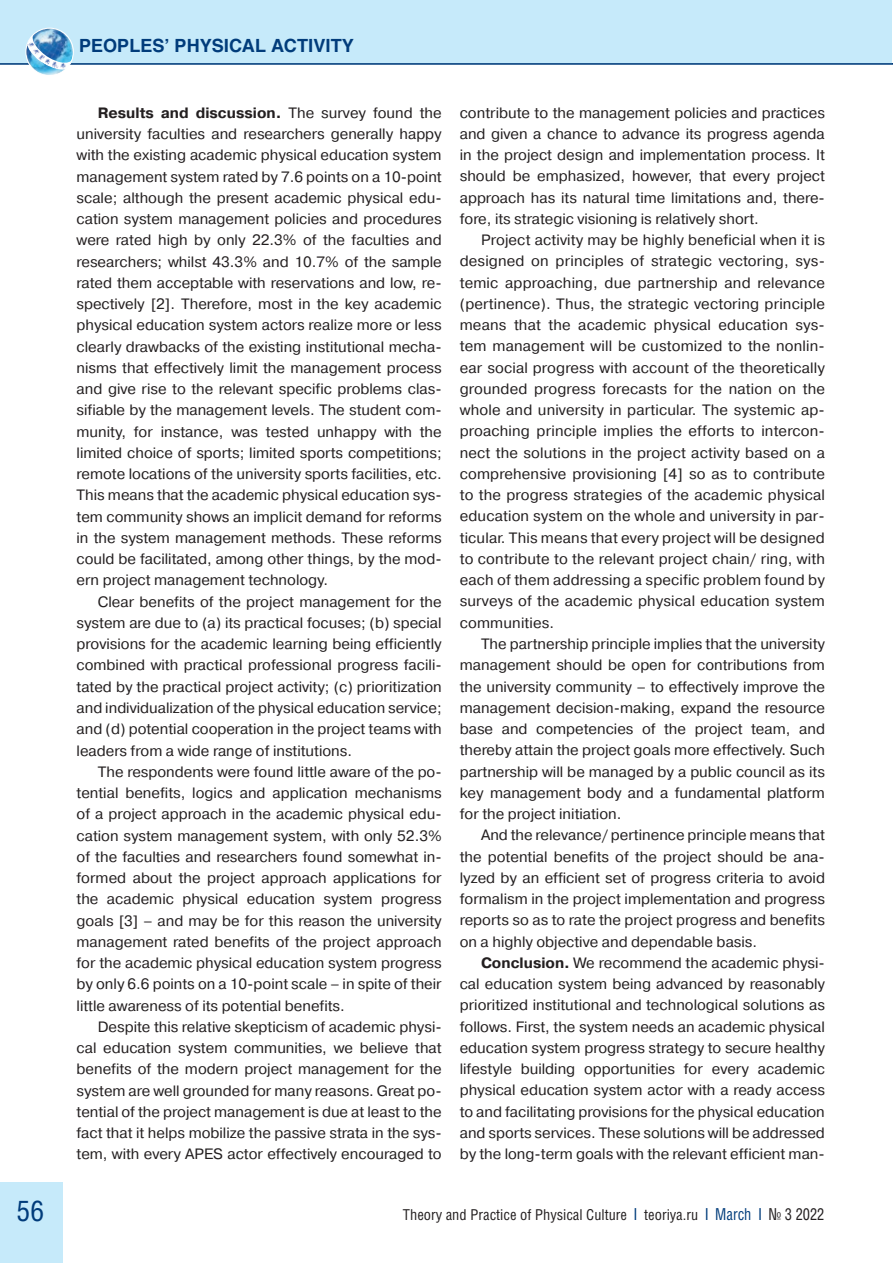
<style>
.page{position:relative;width:893px;height:1263px;background:#fff}
.page>*{position:absolute;margin:0;border:0;box-sizing:border-box;transform-origin:0 0}
.t1{font:28.5px "Helios Cond C";color:#013c7b}
.t2{font:700 18px "Helios C";color:#013c7b}
.t3{font:15px/21.3px "Pragmatica C";color:#231f20;text-align:justify}
.t4{font:15px "Helios Cond C";color:#231f20}
.s1{font-weight:700}
.s2{font-weight:700;font-size:16.5px;color:#013c7b}
.s3{font-size:16.5px;color:#013c7b}
.s4{font-size:16.5px}
</style>
<div class="page">
<hr style="left:0;top:63px;width:893px;height:2px;background:#013c7b">
<div style="left:0;top:1182px;width:62px;height:81px;background:#c6eafa"></div>
<div style="left:1px;top:0;width:891px;height:64px;background:#c6eafa"></div>
<hr style="left:0;top:63px;width:893px;height:1px;background:#013c7b">
<img style="left:35px;top:28px;width:44px;height:46px">
<div style="left:26px;top:28px;width:47px;height:48px;border:1px solid #fff;border-radius:50%"></div>
<svg style="left:26px;top:33px;width:46px;height:40px"></svg>
<p class="t2" style="left:79px;top:35px;width:276px">PEOPLES’ PHYSICAL ACTIVITY</p>
<p class="t3" style="left:77px;top:102px;width:367px;text-indent:21px"><span class="s1">Results and discussion.</span> The survey found the university faculties and researchers generally happy with the existing academic physical education system management system rated by 7.6 points on a 10-point scale; although the present academic physical edu&shy;cation system management policies and procedures were rated high by only 22.3% of the faculties and researchers; whilst 43.3% and 10.7% of the sample rated them acceptable with reservations and low, re&shy;spectively [2]. Therefore, most in the key academic physical education system actors realize more or less clearly drawbacks of the existing institutional mecha&shy;nisms that effectively limit the management process and give rise to the relevant specific problems clas&shy;sifiable by the management levels. The student com&shy;munity, for instance, was tested unhappy with the limited choice of sports; limited sports competitions; remote locations of the university sports facilities, etc.<br>This means that the academic physical education sys&shy;tem community shows an implicit demand for reforms in the system management methods. These reforms could be facilitated, among other things, by the mod&shy;ern project management technology.</p>
<p class="t3" style="left:77px;top:591px;width:367px;text-indent:21px">Clear benefits of the project management for the system are due to (a) its practical focuses; (b) special provisions for the academic learning being efficiently combined with practical professional progress facili&shy;tated by the practical project activity; (c) prioritization and individualization of the physical education service; and (d) potential cooperation in the project teams with leaders from a wide range of institutions.</p>
<p class="t3" style="left:77px;top:761px;width:367px;text-indent:21px">The respondents were found little aware of the po&shy;tential benefits, logics and application mechanisms of a project approach in the academic physical edu&shy;cation system management system, with only 52.3% of the faculties and researchers found somewhat in&shy;formed about the project approach applications for the academic physical education system progress goals [3] – and may be for this reason the university management rated benefits of the project approach for the academic physical education system progress by only 6.6 points on a 10-point scale – in spite of their little awareness of its potential benefits.</p>
<p class="t3" style="left:77px;top:1016px;width:367px;text-indent:21px">Despite this relative skepticism of academic physi&shy;cal education system communities, we believe that benefits of the modern project management for the system are well grounded for many reasons. Great po&shy;tential of the project management is due at least to the fact that it helps mobilize the passive strata in the sys&shy;tem, with every APES actor effectively encouraged to</p>
<p class="t3" style="left:460px;top:102px;width:367px">contribute to the management policies and practices and given a chance to advance its progress agenda in the project design and implementation process. It should be emphasized, however, that every project approach has its natural time limitations and, there&shy;fore, its strategic visioning is relatively short.</p>
<p class="t3" style="left:460px;top:229px;width:367px;text-indent:21px">Project activity may be highly beneficial when it is designed on principles of strategic vectoring, sys&shy;temic approaching, due partnership and relevance (pertinence). Thus, the strategic vectoring principle means that the academic physical education sys&shy;tem management will be customized to the nonlin&shy;ear social progress with account of the theoretically grounded progress forecasts for the nation on the whole and university in particular. The systemic ap&shy;proaching principle implies the efforts to intercon&shy;nect the solutions in the project activity based on a comprehensive provisioning [4] so as to contribute to the progress strategies of the academic physical education system on the whole and university in par&shy;ticular. This means that every project will be designed to contribute to the relevant project chain/ ring, with each of them addressing a specific problem found by surveys of the academic physical education system communities.</p>
<p class="t3" style="left:460px;top:633px;width:367px;text-indent:21px">The partnership principle implies that the university management should be open for contributions from the university community – to effectively improve the management decision-making, expand the resource base and competencies of the project team, and thereby attain the project goals more effectively. Such partnership will be managed by a public council as its key management body and a fundamental platform for the project initiation.</p>
<p class="t3" style="left:460px;top:824px;width:367px;text-indent:21px">And the relevance/ pertinence principle means that the potential benefits of the project should be ana&shy;lyzed by an efficient set of progress criteria to avoid formalism in the project implementation and progress reports so as to rate the project progress and benefits on a highly objective and dependable basis.</p>
<p class="t3" style="left:460px;top:952px;width:367px;text-indent:21px"><span class="s1">Conclusion.</span> We recommend the academic physi&shy;cal education system being advanced by reasonably prioritized institutional and technological solutions as follows. First, the system needs an academic physical education system progress strategy to secure healthy lifestyle building opportunities for every academic physical education system actor with a ready access to and facilitating provisions for the physical education and sports services. These solutions will be addressed by the long-term goals with the relevant efficient man-</p>
<h1 class="t1" style="left:17px;top:1194px;width:29px">56</h1>
<p class="t4" style="left:403px;top:1205px;width:423px">Theory and Practice of Physical Culture <span class="s2">|</span> teoriya.ru <span class="s2">|</span> <span class="s3">March</span> <span class="s2">|</span> <span class="s4">№ 3 2022</span></p>
</div>
